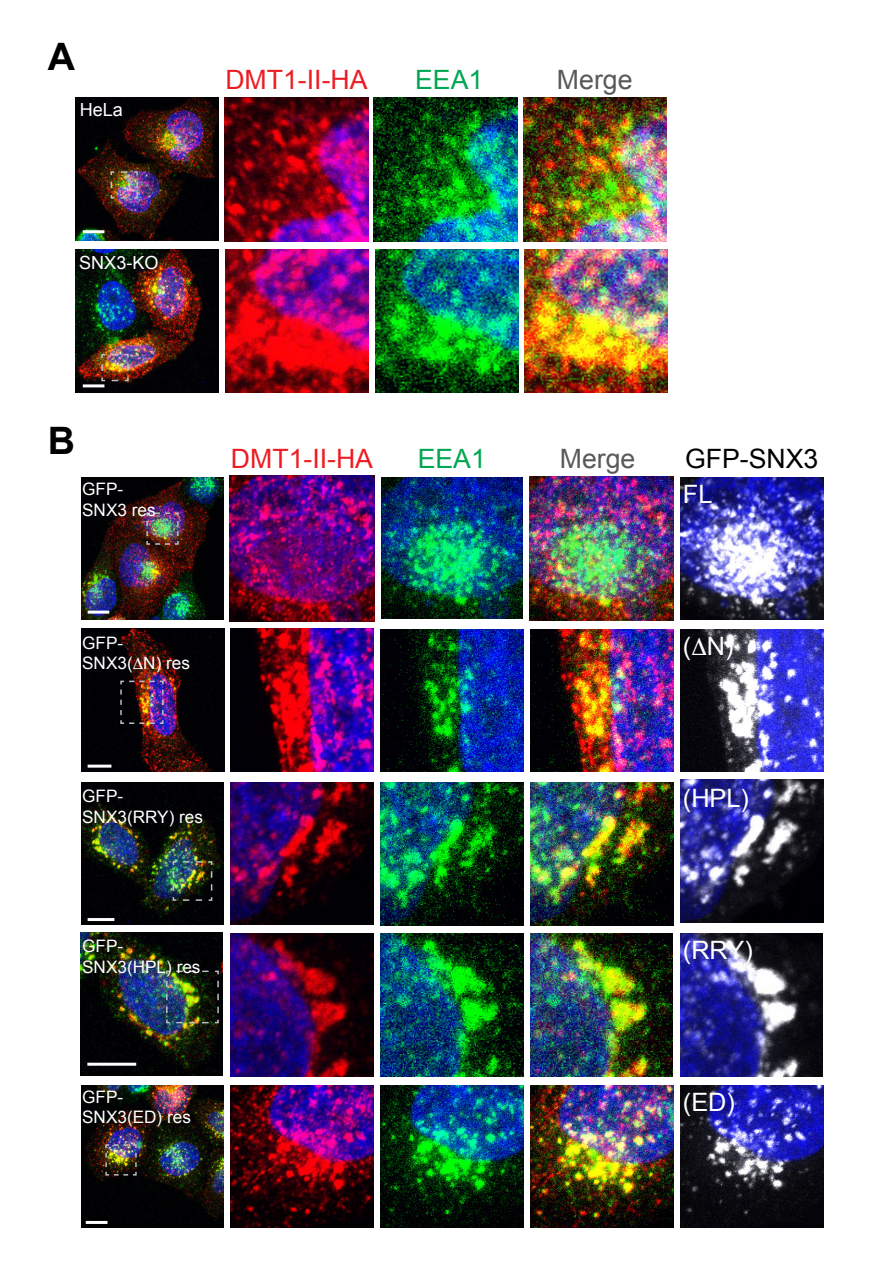
<style>
.page{position:relative;width:893px;height:1263px;background:#fff}
.page>*{position:absolute;margin:0;border:0;box-sizing:border-box;transform-origin:0 0}
.t1{font:700 37.8px "Arial";color:#000}
.t2{font:26.7px "Arial";color:#ed1c24}
.t3{font:26.7px "Arial";color:#58595b}
.t4{font:26.7px "Arial";color:#00a651}
.t5{font:26.7px "Arial";color:#000}
.t6{font:25.35px "Arial";color:#fff}
.t7{font:18.15px "Arial";color:#fff}
.t8{font:17.25px/20.5px "Arial";color:#fff}
</style>
<div class="page">
<img style="left:81px;top:933px;width:142px;height:142px">
<img style="left:230px;top:933px;width:143px;height:143px">
<img style="left:380px;top:933px;width:143px;height:143px">
<img style="left:530px;top:933px;width:143px;height:143px">
<img style="left:680px;top:933px;width:143px;height:143px">
<img style="left:76px;top:98px;width:143px;height:143px">
<img style="left:374px;top:98px;width:143px;height:143px">
<img style="left:225px;top:98px;width:143px;height:143px">
<img style="left:523px;top:98px;width:144px;height:143px">
<img style="left:76px;top:250px;width:143px;height:143px">
<img style="left:525px;top:250px;width:143px;height:143px">
<img style="left:225px;top:250px;width:143px;height:143px">
<img style="left:375px;top:250px;width:143px;height:143px">
<img style="left:81px;top:629px;width:143px;height:143px">
<img style="left:680px;top:629px;width:143px;height:143px">
<img style="left:381px;top:629px;width:142px;height:143px">
<img style="left:231px;top:629px;width:143px;height:143px">
<img style="left:530px;top:629px;width:143px;height:143px">
<img style="left:81px;top:1085px;width:143px;height:143px">
<img style="left:680px;top:1085px;width:143px;height:143px">
<img style="left:530px;top:1085px;width:143px;height:143px">
<img style="left:231px;top:1085px;width:143px;height:143px">
<img style="left:381px;top:1085px;width:142px;height:143px">
<img style="left:81px;top:782px;width:142px;height:143px">
<img style="left:680px;top:780px;width:143px;height:142px">
<img style="left:530px;top:782px;width:143px;height:143px">
<img style="left:231px;top:782px;width:142px;height:143px">
<img style="left:380px;top:782px;width:143px;height:143px">
<img style="left:81px;top:477px;width:142px;height:143px">
<img style="left:680px;top:477px;width:143px;height:143px">
<img style="left:381px;top:478px;width:141px;height:141px">
<img style="left:229px;top:476px;width:146px;height:145px">
<img style="left:530px;top:476px;width:144px;height:145px">
<svg style="left:110px;top:171px;width:29px;height:28px"></svg>
<svg style="left:101px;top:353px;width:28px;height:29px"></svg>
<svg style="left:146px;top:512px;width:33px;height:33px"></svg>
<img style="left:120px;top:680px;width:44px;height:45px">
<img style="left:172px;top:860px;width:41px;height:42px">
<img style="left:165px;top:970px;width:55px;height:54px">
<svg style="left:105px;top:1143px;width:32px;height:33px"></svg>
<hr style="left:87px;top:1063px;width:49px;height:3px;background:#fff">
<hr style="left:86px;top:1221px;width:21px;height:3px;background:#fff">
<hr style="left:83px;top:230px;width:21px;height:3px;background:#fff">
<hr style="left:83px;top:384px;width:21px;height:3px;background:#fff">
<hr style="left:88px;top:611px;width:21px;height:3px;background:#fff">
<hr style="left:88px;top:765px;width:23px;height:3px;background:#fff">
<hr style="left:88px;top:918px;width:26px;height:3px;background:#fff">
<svg style="left:692px;top:638px;width:14px;height:17px"></svg>
<svg style="left:133px;top:658px;width:10px;height:11px"></svg>
<h1 class="t1" style="left:48px;top:31px;width:29px">A</h1>
<p class="t7" style="left:80px;top:98px;width:45px">HeLa</p>
<p class="t7" style="left:79px;top:251px;width:81px">SNX3-KO</p>
<h2 class="t2" style="left:225px;top:63px;width:144px">DMT1-II-HA</h2>
<h2 class="t4" style="left:415px;top:63px;width:70px">EEA1</h2>
<h2 class="t3" style="left:557px;top:63px;width:77px">Merge</h2>
<h1 class="t1" style="left:48px;top:415px;width:29px">B</h1>
<p class="t8" style="left:82px;top:479px;width:75px">GFP-<br>SNX3 res</p>
<h2 class="t2" style="left:231px;top:441px;width:144px">DMT1-II-HA</h2>
<h2 class="t4" style="left:418px;top:441px;width:70px">EEA1</h2>
<h2 class="t3" style="left:560px;top:441px;width:77px">Merge</h2>
<h2 class="t5" style="left:685px;top:441px;width:135px">GFP-SNX3</h2>
<h3 class="t6" style="left:683px;top:478px;width:31px">FL</h3>
<p class="t8" style="left:82px;top:633px;width:109px">GFP-<br>SNX3( N) res</p>
<h3 class="t6" style="left:683px;top:630px;width:52px">( N)</h3>
<p class="t8" style="left:82px;top:786px;width:122px">GFP-<br>SNX3(RRY) res</p>
<h3 class="t6" style="left:683px;top:782px;width:68px">(HPL)</h3>
<p class="t8" style="left:82px;top:936px;width:120px">GFP-<br>SNX3(HPL) res</p>
<h3 class="t6" style="left:683px;top:933px;width:71px">(RRY)</h3>
<p class="t8" style="left:82px;top:1087px;width:110px">GFP-<br>SNX3(ED) res</p>
<h3 class="t6" style="left:683px;top:1085px;width:54px">(ED)</h3>
</div>
